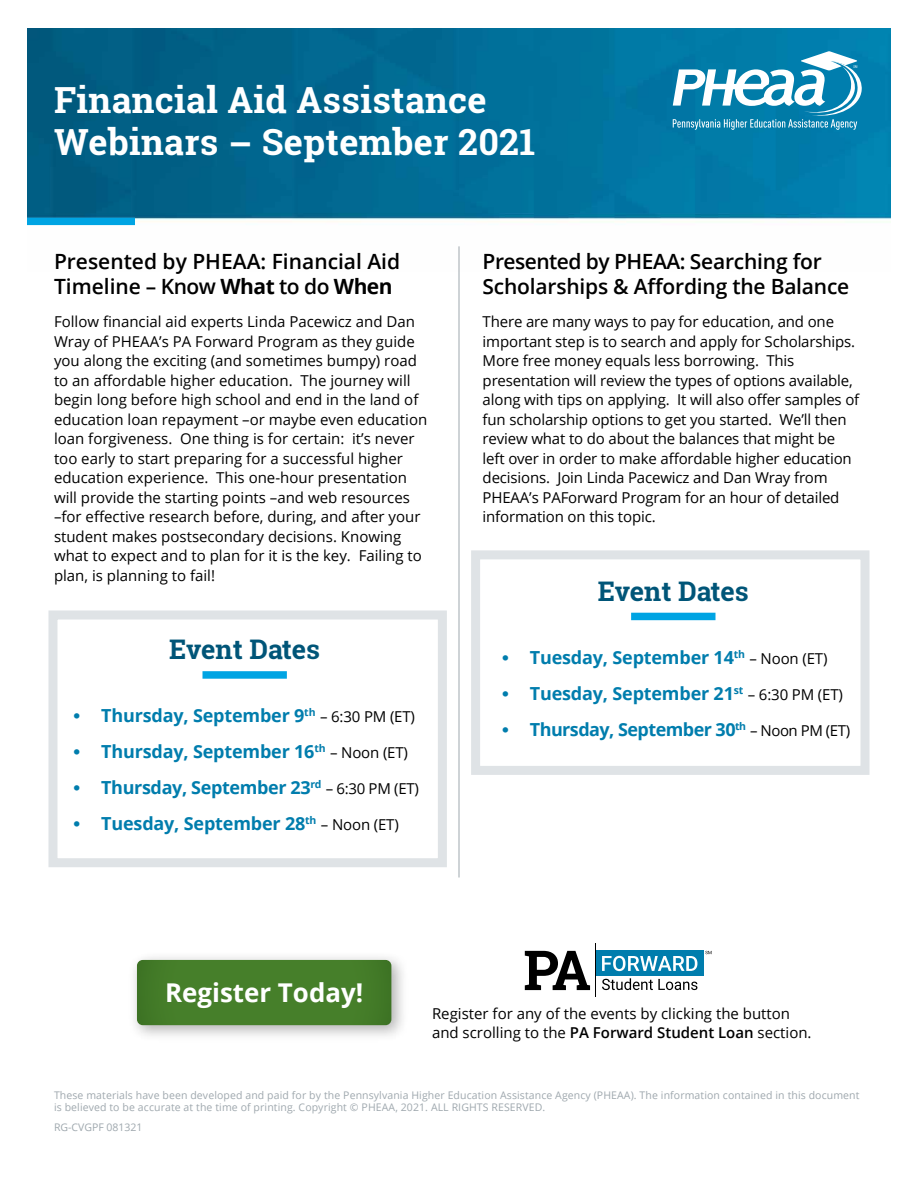
<style>
.page{position:relative;width:918px;height:1188px;background:#fff}
.page>*{position:absolute;margin:0;border:0;box-sizing:border-box;transform-origin:0 0}
.t1{font:700 36px/42px "Roboto Slab";letter-spacing:.01em;color:#fff}
.t2{font:700 27px "Roboto Slab";color:#005578}
.t3{font:700 25.95px "Open Sans";color:#fff}
.t4{font:600 21px/25.5px "Open Sans";letter-spacing:-.01em;color:#000}
.t5{font:700 18px "Open Sans";letter-spacing:-.01em;color:#007dad}
.t6{font:700 18px "Open Sans";letter-spacing:-.03em;color:#007dad}
.t7{font:15px/19.5px "Open Sans";color:#000}
.t8{font:10.5px/12px "Open Sans";letter-spacing:.01em;color:#9fa8ae}
.s1{font-weight:700}
.s2{font-weight:400;font-size:15px;color:#000}
.s3{font-weight:600}
</style>
<div class="page">
<div style="left:471px;top:550px;width:399px;height:225px;border:9px solid #dfe3e6"></div>
<div style="left:48px;top:610px;width:399px;height:257px;border:9px solid #dfe3e6"></div>
<img style="left:27px;top:29px;width:864px;height:243px">
<div style="left:27px;top:218px;width:108px;height:7px;background:#00a4e3"></div>
<div style="left:202px;top:671px;width:85px;height:8px;background:#00a4e3"></div>
<div style="left:631px;top:613px;width:85px;height:7px;background:#00a4e3"></div>
<svg style="left:673px;top:51px;width:190px;height:79px"></svg>
<div style="left:128px;top:951px;width:281px;height:92px;background:#000;opacity:.3"></div>
<svg style="left:137px;top:960px;width:254px;height:65px;background:#457d29"></svg>
<hr style="left:595px;top:944px;width:1px;height:53px;background:#000">
<div style="left:596px;top:951px;width:108px;height:25px;background:#007dad"></div>
<svg style="left:602px;top:956px;width:95px;height:15px"></svg>
<svg style="left:602px;top:978px;width:95px;height:12px"></svg>
<svg style="left:525px;top:951px;width:65px;height:39px"></svg>
<svg style="left:705px;top:951px;width:7px;height:3px"></svg>
<hr style="left:459px;top:246px;width:1px;height:632px;background:#9fa8ae">
<h1 class="t1" style="left:54px;top:79px;width:483px">Financial Aid Assistance<br>Webinars – September 2021</h1>
<p class="t4" style="left:54px;top:248px;width:348px">Presented by PHEAA: Financial Aid<br>Timeline – Know <span class="s1">What</span> to do <span class="s1">When</span></p>
<p class="t7" style="left:54px;top:311px;width:375px">Follow financial aid experts Linda Pacewicz and Dan Wray of PHEAA’s PA Forward Program as they guide you along the exciting (and sometimes bumpy) road to an affordable higher education. The journey will begin long before high school and end in the land of education loan repayment –or maybe even education loan forgiveness. One thing is for certain: it’s never too early to start preparing for a successful higher education experience. This one-hour presentation will provide the starting points –and web resources –for effective research before, during, and after your student makes postsecondary decisions. Knowing what to expect and to plan for it is the key. Failing to plan, is planning to fail!</p>
<h2 class="t2" style="left:169px;top:631px;width:153px">Event Dates</h2>
<p class="t5" style="left:101px;top:703px;width:315px">Thursday, September 9<sup>th</sup> <span class="s2">– 6:30 PM (ET)</span></p>
<p class="t5" style="left:101px;top:739px;width:308px">Thursday, September 16<sup>th</sup> <span class="s2">– Noon (ET)</span></p>
<p class="t5" style="left:101px;top:775px;width:319px">Thursday, September 23<sup>rd</sup> <span class="s2">– 6:30 PM (ET)</span></p>
<p class="t5" style="left:101px;top:811px;width:299px">Tuesday, September 28<sup>th</sup> <span class="s2">– Noon (ET)</span></p>
<p class="t4" style="left:483px;top:248px;width:368px">Presented by PHEAA: Searching for<br>Scholarships &amp; Affording the Balance</p>
<p class="t7" style="left:483px;top:311px;width:378px">There are many ways to pay for education, and one important step is to search and apply for Scholarships.<br>More free money equals less borrowing. This presentation will review the types of options available, along with tips on applying. It will also offer samples of fun scholarship options to get you started. We’ll then review what to do about the balances that might be left over in order to make affordable higher education decisions. Join Linda Pacewicz and Dan Wray from PHEAA’s PAForward Program for an hour of detailed information on this topic.</p>
<h2 class="t2" style="left:598px;top:573px;width:153px">Event Dates</h2>
<p class="t5" style="left:530px;top:645px;width:299px">Tuesday, September 14<sup>th</sup> <span class="s2">– Noon (ET)</span></p>
<p class="t5" style="left:530px;top:681px;width:315px">Tuesday, September 21<sup>st</sup> <span class="s2">– 6:30 PM (ET)</span></p>
<p class="t6" style="left:530px;top:717px;width:322px">Thursday, September 30<sup>th</sup> <span class="s2">– Noon PM (ET)</span></p>
<h3 class="t3" style="left:165px;top:975px;width:199px">Register Today!</h3>
<p class="t7" style="left:432px;top:1003px;width:381px">Register for any of the events by clicking the button and scrolling to the <span class="s3">PA Forward Student Loan</span> section.</p>
<p class="t8" style="left:54px;top:1089px;width:807px">These materials have been developed and paid for by the Pennsylvania Higher Education Assistance Agency (PHEAA). The information contained in this document is believed to be accurate at the time of printing. Copyright © PHEAA, 2021. ALL RIGHTS RESERVED.</p>
<p class="t8" style="left:54px;top:1121px;width:90px">RG-CVGPF 081321</p>
</div>
